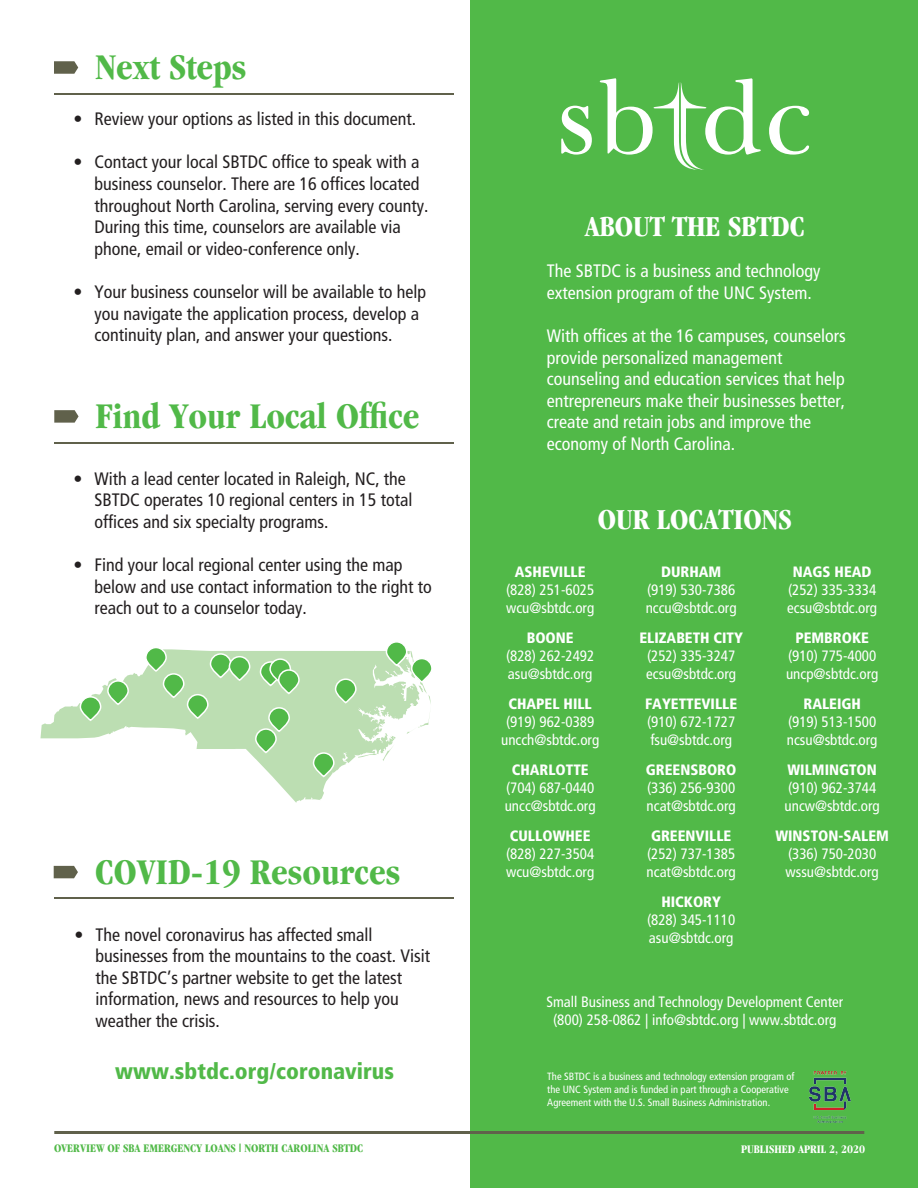
<style>
.page{position:relative;width:918px;height:1188px;background:#fff}
.page>*{position:absolute;margin:0;border:0;box-sizing:border-box;transform-origin:0 0}
.t1{font:700 condensed 37.5px "Garamond";color:#51b948}
.t2{font:700 condensed 30px "Garamond";color:#fff}
.t3{font:900 condensed 22.5px "Frutiger";color:#51b948}
.t4{font:condensed 18px/21.6px "Frutiger";color:#231f20}
.t5{font:condensed 18px/21.6px "Frutiger";color:#fff}
.t6{font:condensed 15px/18px "Frutiger";color:#fff}
.t7{font:900 condensed 15px "Frutiger";color:#fff}
.t8{font:700 condensed 12px "Garamond";color:#51b948}
.t9{font:700 condensed 12px "Garamond";color:#fff}
.t10{font:condensed 10.5px/12.6px "Frutiger";color:#fff}
</style>
<div class="page">
<hr style="left:54px;top:93px;width:400px;height:1px;background:#60614b">
<svg style="left:54px;top:61px;width:24px;height:13px"></svg>
<div style="left:471px;top:0;width:447px;height:1188px;background:#51b948"></div>
<svg style="left:561px;top:106px;width:31px;height:49px"></svg>
<svg style="left:600px;top:78px;width:161px;height:92px"></svg>
<svg style="left:769px;top:106px;width:40px;height:49px"></svg>
<img style="left:809px;top:1071px;width:41px;height:52px">
<hr style="left:54px;top:1131px;width:810px;height:3px;background:#60614b">
<svg style="left:40px;top:649px;width:391px;height:154px"></svg>
<svg style="left:146px;top:648px;width:20px;height:23px"></svg>
<div style="left:145px;top:647px;width:22px;height:25px;border:2px solid #fff;border-radius:10px"></div>
<svg style="left:108px;top:681px;width:20px;height:23px"></svg>
<div style="left:107px;top:680px;width:22px;height:25px;border:2px solid #fff;border-radius:10px"></div>
<svg style="left:80px;top:697px;width:21px;height:23px"></svg>
<div style="left:80px;top:696px;width:21px;height:25px;border:2px solid #fff;border-radius:10px"></div>
<svg style="left:164px;top:674px;width:20px;height:23px"></svg>
<div style="left:163px;top:673px;width:22px;height:25px;border:2px solid #fff;border-radius:10px"></div>
<svg style="left:188px;top:695px;width:20px;height:23px"></svg>
<div style="left:187px;top:694px;width:22px;height:25px;border:2px solid #fff;border-radius:10px"></div>
<svg style="left:211px;top:654px;width:20px;height:23px"></svg>
<div style="left:210px;top:653px;width:22px;height:25px;border:2px solid #fff;border-radius:10px"></div>
<svg style="left:229px;top:657px;width:21px;height:23px"></svg>
<div style="left:229px;top:656px;width:21px;height:25px;border:2px solid #fff;border-radius:10px"></div>
<svg style="left:261px;top:662px;width:20px;height:23px"></svg>
<div style="left:260px;top:661px;width:22px;height:25px;border:2px solid #fff;border-radius:10px"></div>
<svg style="left:270px;top:659px;width:20px;height:24px"></svg>
<div style="left:269px;top:658px;width:22px;height:25px;border:2px solid #fff;border-radius:10px"></div>
<svg style="left:279px;top:670px;width:20px;height:23px"></svg>
<div style="left:278px;top:669px;width:22px;height:25px;border:2px solid #fff;border-radius:10px"></div>
<svg style="left:336px;top:679px;width:20px;height:24px"></svg>
<div style="left:335px;top:678px;width:22px;height:25px;border:2px solid #fff;border-radius:10px"></div>
<svg style="left:269px;top:708px;width:20px;height:23px"></svg>
<div style="left:268px;top:707px;width:22px;height:25px;border:2px solid #fff;border-radius:10px"></div>
<svg style="left:256px;top:729px;width:20px;height:24px"></svg>
<div style="left:255px;top:728px;width:22px;height:25px;border:2px solid #fff;border-radius:10px"></div>
<svg style="left:314px;top:753px;width:20px;height:23px"></svg>
<div style="left:313px;top:752px;width:22px;height:25px;border:2px solid #fff;border-radius:10px"></div>
<svg style="left:386px;top:642px;width:21px;height:23px"></svg>
<div style="left:386px;top:641px;width:21px;height:25px;border:2px solid #fff;border-radius:10px"></div>
<svg style="left:412px;top:659px;width:20px;height:23px"></svg>
<div style="left:411px;top:658px;width:22px;height:25px;border:2px solid #fff;border-radius:10px"></div>
<hr style="left:54px;top:442px;width:400px;height:1px;background:#60614b">
<svg style="left:54px;top:410px;width:25px;height:13px"></svg>
<hr style="left:54px;top:898px;width:399px;height:1px;background:#60614b">
<svg style="left:54px;top:866px;width:24px;height:12px"></svg>
<h1 class="t1" style="left:95px;top:52px;width:153px">Next Steps</h1>
<p class="t4" style="left:74px;top:109px;width:344px">• Review your options as listed in this document.</p>
<p class="t4" style="left:94px;top:152px;width:335px;text-indent:-21px">• Contact your local SBTDC office to speak with a business counselor. There are 16 offices located throughout North Carolina, serving every county.<br>During this time, counselors are available via phone, email or video-conference only.</p>
<p class="t4" style="left:94px;top:282px;width:333px;text-indent:-21px">• Your business counselor will be available to help you navigate the application process, develop a continuity plan, and answer your questions.</p>
<h1 class="t1" style="left:96px;top:395px;width:325px">Find Your Local Office</h1>
<p class="t4" style="left:94px;top:469px;width:320px;text-indent:-21px">• With a lead center located in Raleigh, NC, the<br>SBTDC operates 10 regional centers in 15 total offices and six specialty programs.</p>
<p class="t4" style="left:94px;top:555px;width:339px;text-indent:-21px">• Find your local regional center using the map below and use contact information to the right to reach out to a counselor today.</p>
<h1 class="t1" style="left:95px;top:857px;width:307px">COVID-19 Resources</h1>
<p class="t4" style="left:95px;top:925px;width:336px;text-indent:-21px">• The novel coronavirus has affected small businesses from the mountains to the coast. Visit the SBTDC’s partner website to get the latest information, news and resources to help you weather the crisis.</p>
<p class="t3" style="left:115px;top:1062px;width:280px">www.sbtdc.org/coronavirus</p>
<h2 class="t2" style="left:585px;top:215px;width:221px">ABOUT THE SBTDC</h2>
<p class="t5" style="left:547px;top:261px;width:275px">The SBTDC is a business and technology extension program of the UNC System.</p>
<p class="t5" style="left:547px;top:325px;width:300px">With offices at the 16 campuses, counselors provide personalized management counseling and education services that help entrepreneurs make their businesses better, create and retain jobs and improve the economy of North Carolina.</p>
<h2 class="t2" style="left:598px;top:507px;width:196px">OUR LOCATIONS</h2>
<p class="t7" style="left:515px;top:565px;width:72px">ASHEVILLE</p>
<p class="t6" style="left:506px;top:581px;width:90px">(828) 251-6025 wcu@sbtdc.org</p>
<p class="t7" style="left:527px;top:631px;width:48px">BOONE</p>
<p class="t6" style="left:506px;top:647px;width:90px">(828) 262-2492 asu@sbtdc.org</p>
<p class="t7" style="left:509px;top:697px;width:85px">CHAPEL HILL</p>
<p class="t6" style="left:501px;top:713px;width:100px;text-align:center">(919) 962-0389 uncch@sbtdc.org</p>
<p class="t7" style="left:512px;top:763px;width:78px">CHARLOTTE</p>
<p class="t6" style="left:505px;top:779px;width:92px">(704) 687-0440 uncc@sbtdc.org</p>
<p class="t7" style="left:510px;top:829px;width:82px">CULLOWHEE</p>
<p class="t6" style="left:506px;top:845px;width:90px">(828) 227-3504 wcu@sbtdc.org</p>
<p class="t7" style="left:661px;top:565px;width:62px">DURHAM</p>
<p class="t6" style="left:646px;top:581px;width:92px">(919) 530-7386 nccu@sbtdc.org</p>
<p class="t7" style="left:639px;top:631px;width:105px">ELIZABETH CITY</p>
<p class="t6" style="left:646px;top:647px;width:92px">(252) 335-3247 ecsu@sbtdc.org</p>
<p class="t7" style="left:645px;top:697px;width:94px">FAYETTEVILLE</p>
<p class="t6" style="left:647px;top:713px;width:90px">(910) 672-1727 fsu@sbtdc.org</p>
<p class="t7" style="left:646px;top:763px;width:92px">GREENSBORO</p>
<p class="t6" style="left:647px;top:779px;width:91px">(336) 256-9300 ncat@sbtdc.org</p>
<p class="t7" style="left:651px;top:829px;width:82px">GREENVILLE</p>
<p class="t6" style="left:647px;top:845px;width:91px">(252) 737-1385 ncat@sbtdc.org</p>
<p class="t7" style="left:661px;top:895px;width:61px">HICKORY</p>
<p class="t6" style="left:647px;top:911px;width:90px">(828) 345-1110 asu@sbtdc.org</p>
<p class="t7" style="left:793px;top:565px;width:80px">NAGS HEAD</p>
<p class="t6" style="left:787px;top:581px;width:92px">(252) 335-3334 ecsu@sbtdc.org</p>
<p class="t7" style="left:795px;top:631px;width:75px">PEMBROKE</p>
<p class="t6" style="left:786px;top:647px;width:94px">(910) 775-4000 uncp@sbtdc.org</p>
<p class="t7" style="left:803px;top:697px;width:59px">RALEIGH</p>
<p class="t6" style="left:787px;top:713px;width:92px">(919) 513-1500 ncsu@sbtdc.org</p>
<p class="t7" style="left:787px;top:763px;width:91px">WILMINGTON</p>
<p class="t6" style="left:785px;top:779px;width:97px">(910) 962-3744 uncw@sbtdc.org</p>
<p class="t7" style="left:775px;top:829px;width:115px">WINSTON-SALEM</p>
<p class="t6" style="left:786px;top:845px;width:95px">(336) 750-2030 wssu@sbtdc.org</p>
<p class="t6" style="left:546px;top:993px;width:298px;text-align:center">Small Business and Technology Development Center (800) 258-0862 | info@sbtdc.org | www.sbtdc.org</p>
<p class="t10" style="left:547px;top:1070px;width:249px">The SBTDC is a business and technology extension program of the UNC System and is funded in part through a Cooperative<br>Agreement with the U.S. Small Business Administration.</p>
<p class="t8" style="left:54px;top:1144px;width:311px">OVERVIEW OF SBA EMERGENCY LOANS | NORTH CAROLINA SBTDC</p>
<p class="t9" style="left:741px;top:1144px;width:125px">PUBLISHED APRIL 2, 2020</p>
</div>
